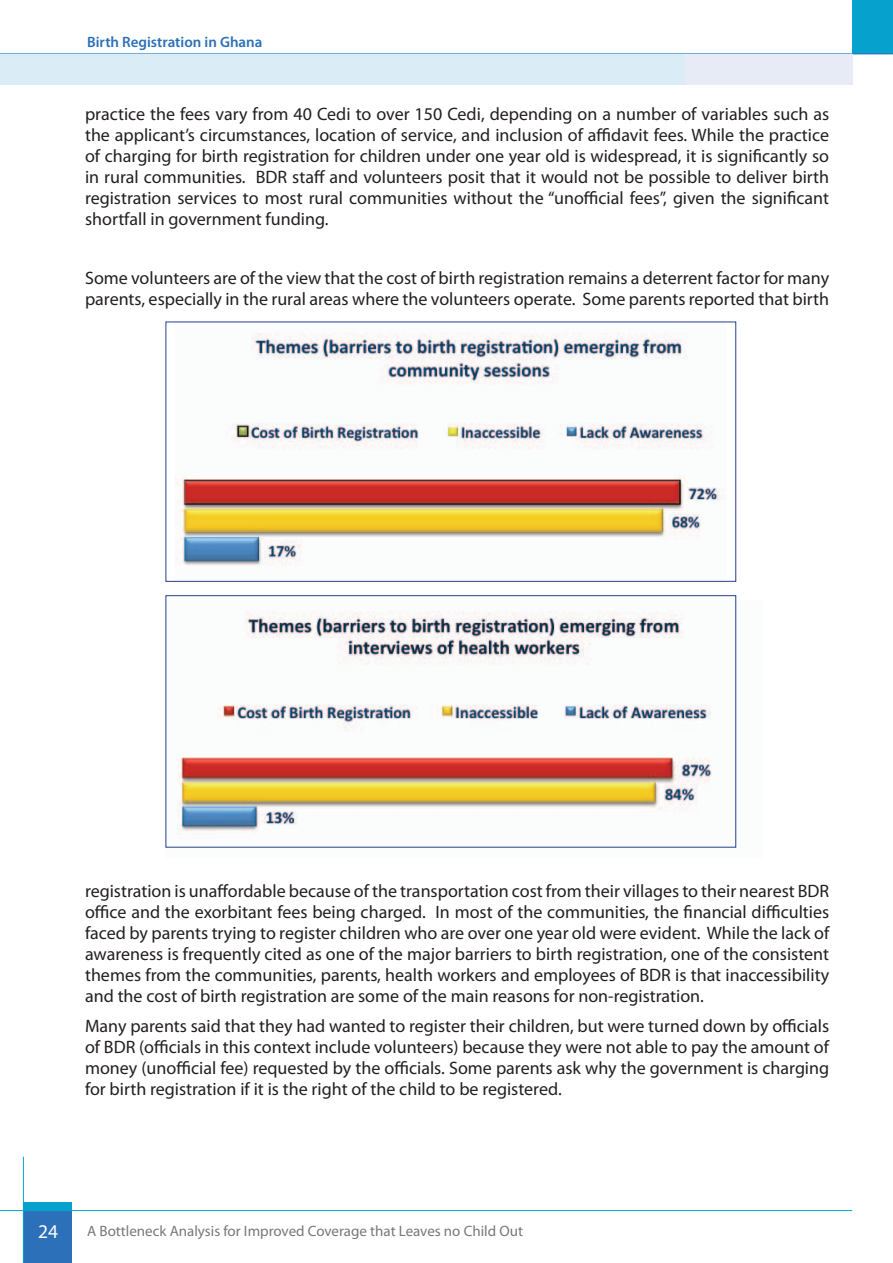
<style>
.page{position:relative;width:893px;height:1263px;background:#fff}
.page>*{position:absolute;margin:0;border:0;box-sizing:border-box;transform-origin:0 0}
.t1{font:19.5px "Myriad Pro";color:#fff}
.t2{font:18px/21px "Myriad Pro";color:#231f20;text-align:justify}
.t3{font:15px "Myriad Pro";color:#76787b}
.t4{font:600 15px "Myriad Pro";color:#2b70b8}
</style>
<div class="page">
<div style="left:23px;top:1210px;width:49px;height:53px;background:#2b70b8"></div>
<div style="left:853px;top:0;width:40px;height:54px;background:#07a1cd"></div>
<hr style="left:23px;top:1157px;width:1px;height:106px;background:#07a1cd">
<hr style="left:0;top:1210px;width:852px;height:1px;background:#07a1cd">
<hr style="left:0;top:54px;width:893px;height:1px;background:#2b70b8">
<div style="left:23px;top:1201px;width:49px;height:9px;background:#07a1cd"></div>
<img style="left:175px;top:333px;width:551px;height:233px">
<img style="left:166px;top:600px;width:571px;height:248px">
<div style="left:166px;top:595px;width:570px;height:252px;border:1px solid #253f8e"></div>
<div style="left:0;top:54px;width:685px;height:31px;background:#daedf6"></div>
<div style="left:685px;top:54px;width:168px;height:31px;background:#e6ebf6"></div>
<hr style="left:892px;top:54px;width:1px;height:31px;background:#daedf6">
<p class="t4" style="left:87px;top:33px;width:177px">Birth Registration in Ghana</p>
<p class="t2" style="left:85px;top:103px;width:746px">practice the fees vary from 40 Cedi to over 150 Cedi, depending on a number of variables such as the applicant’s circumstances, location of service, and inclusion of affidavit fees. While the practice of charging for birth registration for children under one year old is widespread, it is significantly so in rural communities. BDR staff and volunteers posit that it would not be possible to deliver birth registration services to most rural communities without the “unofficial fees”, given the significant shortfall in government funding.</p>
<p class="t2" style="left:85px;top:267px;width:746px">Some volunteers are of the view that the cost of birth registration remains a deterrent factor for many parents, especially in the rural areas where the volunteers operate. Some parents reported that birth</p>
<p class="t2" style="left:85px;top:880px;width:746px">registration is unaffordable because of the transportation cost from their villages to their nearest BDR office and the exorbitant fees being charged. In most of the communities, the financial difficulties faced by parents trying to register children who are over one year old were evident. While the lack of awareness is frequently cited as one of the major barriers to birth registration, one of the consistent themes from the communities, parents, health workers and employees of BDR is that inaccessibility and the cost of birth registration are some of the main reasons for non-registration.</p>
<p class="t2" style="left:85px;top:1015px;width:746px">Many parents said that they had wanted to register their children, but were turned down by officials of BDR (officials in this context include volunteers) because they were not able to pay the amount of money (unofficial fee) requested by the officials. Some parents ask why the government is charging for birth registration if it is the right of the child to be registered.</p>
<p class="t1" style="left:38px;top:1220px;width:22px">24</p>
<p class="t3" style="left:87px;top:1222px;width:437px">A Bottleneck Analysis for Improved Coverage that Leaves no Child Out</p>
</div>
